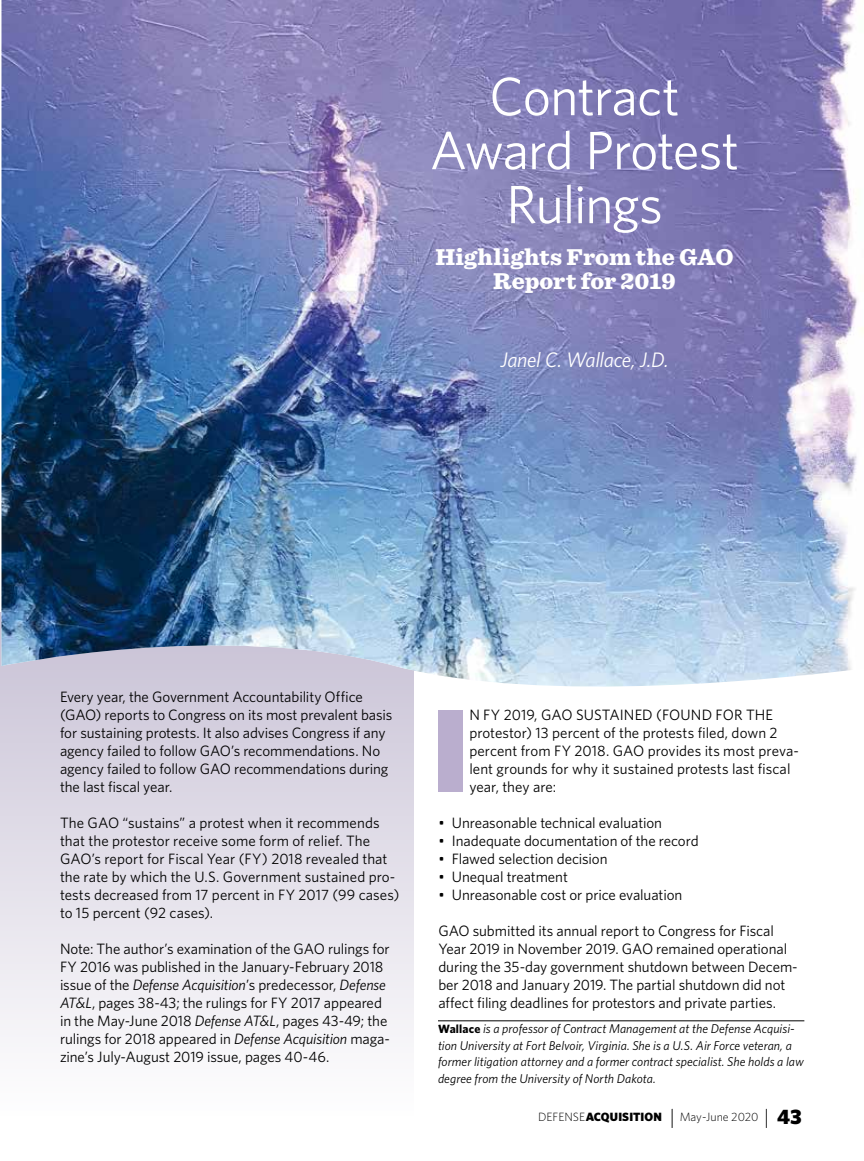
<style>
.page{position:relative;width:864px;height:1161px;background:#fff}
.page>*{position:absolute;margin:0;border:0;box-sizing:border-box;transform-origin:0 0}
.t1{font:900 118.35px "Whitney";color:#baaece}
.headline{font:54px/54px "Whitney";letter-spacing:-.02em;color:#fff;text-align:center}
.subhead_main{font:900 24px/24px "Sentinel";letter-spacing:.005em;color:#fff;text-align:center}
.byline{font:italic 21px "Whitney";letter-spacing:-.02em;color:#fff}
.body_text{font:15px/18px "Whitney";letter-spacing:-.005em;color:#000}
.body_text_start{font:15px "Whitney";letter-spacing:.005em;color:#000}
.bio{font:italic 12.75px "Whitney";letter-spacing:.005em;color:#000}
.body_text_start-2{font:italic 12.75px "Whitney";letter-spacing:.005em;color:#000}
.t2{font:300 12px "Whitney";color:#000}
.s1{font-style:italic}
.s2{font-weight:700;font-style:normal;font-size:12px}
.s3{font-weight:900}
.s4{font-size:21px}
.s5{font-weight:900;font-size:21px}
</style>
<div class="page">
<svg style="left:0;top:612px;width:413px;height:425px"></svg>
<div style="left:2px;top:688px;width:412px;height:24px;background:#d1cbdc"></div>
<img style="left:2px;top:0;width:862px;height:688px">
<hr style="left:438px;top:1020px;width:366px;height:1px;background:#000">
<h1 class="headline" style="left:430px;top:69px;width:311px">Contract<br>Award Protest<br>Rulings</h1>
<h2 class="subhead_main" style="left:435px;top:244px;width:300px">Highlights From the GAO<br>Report for 2019</h2>
<p class="byline" style="left:500px;top:347px;width:170px">Janel C. Wallace, J.D.</p>
<p class="body_text" style="left:60px;top:688px;width:334px">Every year, the Government Accountability Office (GAO) reports to Congress on its most prevalent basis for sustaining protests. It also advises Congress if any agency failed to follow GAO’s recommendations. No agency failed to follow GAO recommendations during the last fiscal year.</p>
<p class="body_text" style="left:60px;top:814px;width:341px">The GAO “sustains” a protest when it recommends that the protestor receive some form of relief. The GAO’s report for Fiscal Year (FY) 2018 revealed that the rate by which the U.S. Government sustained pro&shy;tests decreased from 17 percent in FY 2017 (99 cases) to 15 percent (92 cases).</p>
<p class="body_text" style="left:60px;top:940px;width:331px">Note: The author’s examination of the GAO rulings for FY 2016 was published in the January-February 2018 issue of the <span class="s1">Defense Acquisition</span>’s predecessor, <span class="s1">Defense AT&amp;L</span>, pages 38-43; the rulings for FY 2017 appeared in the May-June 2018 <span class="s1">Defense AT&amp;L</span>, pages 43-49; the rulings for 2018 appeared in <span class="s1">Defense Acquisition</span> maga&shy;zine’s July-August 2019 issue, pages 40-46.</p>
<p class="t1" style="left:432px;top:678px;width:39px">I</p>
<p class="body_text_start" style="left:469px;top:706px;width:305px">N FY 2019, GAO SUSTAINED (FOUND FOR THE</p>
<p class="body_text_start" style="left:469px;top:724px;width:310px">protestor) 13 percent of the protests filed, down 2</p>
<p class="body_text_start" style="left:469px;top:742px;width:331px">percent from FY 2018. GAO provides its most preva-</p>
<p class="body_text_start" style="left:469px;top:760px;width:323px">lent grounds for why it sustained protests last fiscal</p>
<p class="body_text_start" style="left:469px;top:778px;width:89px">year, they are:</p>
<p class="body_text" style="left:438px;top:814px;width:225px">• Unreasonable technical evaluation</p>
<p class="body_text" style="left:438px;top:832px;width:262px">• Inadequate documentation of the record</p>
<p class="body_text" style="left:438px;top:850px;width:171px">• Flawed selection decision</p>
<p class="body_text" style="left:438px;top:868px;width:131px">• Unequal treatment</p>
<p class="body_text" style="left:438px;top:886px;width:245px">• Unreasonable cost or price evaluation</p>
<p class="body_text" style="left:438px;top:922px;width:337px">GAO submitted its annual report to Congress for Fiscal</p>
<p class="body_text" style="left:438px;top:940px;width:350px">Year 2019 in November 2019. GAO remained operational</p>
<p class="body_text" style="left:438px;top:958px;width:361px">during the 35-day government shutdown between Decem-</p>
<p class="body_text" style="left:438px;top:976px;width:348px">ber 2018 and January 2019. The partial shutdown did not</p>
<p class="body_text" style="left:438px;top:994px;width:339px">affect filing deadlines for protestors and private parties.</p>
<p class="body_text_start-2" style="left:438px;top:1021px;width:358px"><span class="s2">Wallace</span> is a professor of Contract Management at the Defense Acquisi-</p>
<p class="bio" style="left:438px;top:1037px;width:355px">tion University at Fort Belvoir, Virginia. She is a U.S. Air Force veteran, a</p>
<p class="bio" style="left:438px;top:1054px;width:367px">former litigation attorney and a former contract specialist. She holds a law</p>
<p class="bio" style="left:438px;top:1070px;width:219px">degree from the University of North Dakota.</p>
<p class="t2" style="left:538px;top:1110px;width:265px">DEFENSE<span class="s3">ACQUISITION</span> <span class="s4">|</span> May-June 2020 <span class="s4">|</span> <span class="s5">43</span></p>
</div>
